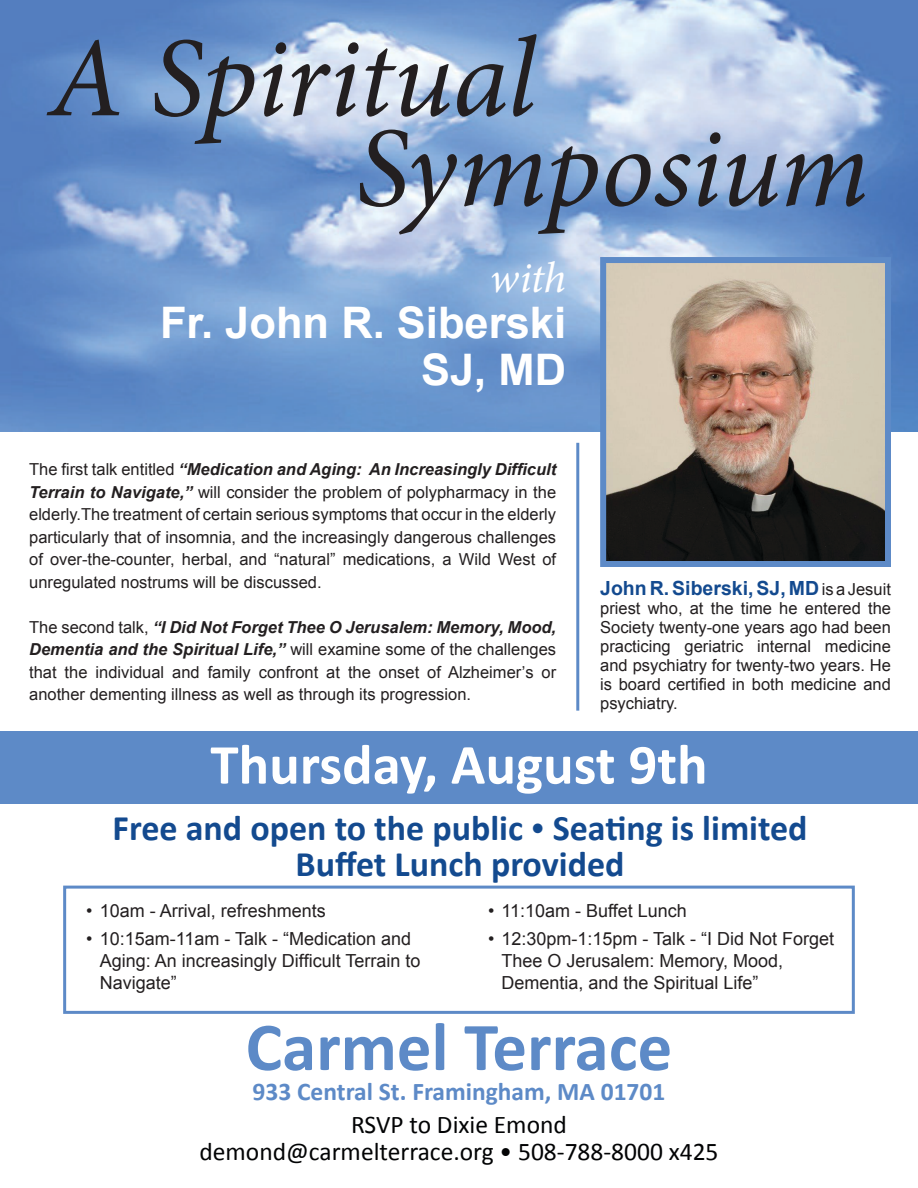
<style>
.page{position:relative;width:918px;height:1188px;background:#fff}
.page>*{position:absolute;margin:0;border:0;box-sizing:border-box;transform-origin:0 0}
.t1{font:italic 114px "Minion Pro";letter-spacing:-.01em;color:#231f20}
.t2{font:700 69px "Calibri";color:#5d8ac7}
.t3{font:700 57px "Calibri";color:#fff}
.t4{font:700 43.5px "Arial";color:#fff}
.t5{font:italic 43.5px "Minion Pro";color:#fff}
.t6{font:700 36px "Calibri";color:#134a8f}
.t7{font:25.5px "Calibri";color:#020304}
.t8{font:700 25.5px "Calibri";color:#5d8ac7}
.t9{font:700 19.5px "Arial";color:#134a8f}
.t10{font:18px/21.6px "Arial";color:#231f20}
.t11{font:16.5px/22.5px "Arial";color:#231f20;text-align:justify}
.s1{font-weight:700;font-style:italic}
.s2{font-weight:400;font-size:16.5px;color:#231f20}
.s3{font-size:27px}
</style>
<div class="page">
<img style="left:0;top:0;width:918px;height:432px">
<img style="left:607px;top:264px;width:277px;height:296px">
<div style="left:600px;top:257px;width:291px;height:310px;border:6px solid #5d8ac7"></div>
<hr style="left:576px;top:443px;width:3px;height:268px;background:#5d8ac7">
<div style="left:0;top:731px;width:918px;height:73px;background:#5d8ac7"></div>
<div style="left:63px;top:886px;width:792px;height:128px;border:3px solid #5d8ac7"></div>
<p class="t1" style="left:49px;top:1px;width:489px">A Spiritual</p>
<p class="t1" style="left:356px;top:91px;width:515px">Symposium</p>
<p class="t5" style="left:490px;top:248px;width:78px">with</p>
<p class="t4" style="left:160px;top:294px;width:408px">Fr. John R. Siberski</p>
<p class="t4" style="left:421px;top:341px;width:147px">SJ, MD</p>
<p class="t11" style="left:29px;top:458px;width:529px">The first talk entitled <span class="s1">“Medication and Aging: An Increasingly Difficult Terrain to Navigate,”</span> will consider the problem of polypharmacy in the elderly.The treatment of certain serious symptoms that occur in the elderly particularly that of insomnia, and the increasingly dangerous challenges of over-the-counter, herbal, and “natural” medications, a Wild West of unregulated nostrums will be discussed.</p>
<p class="t11" style="left:29px;top:616px;width:529px">The second talk, <span class="s1">“I Did Not Forget Thee O Jerusalem: Memory, Mood, Dementia and the Spiritual Life,”</span> will examine some of the challenges that the individual and family confront at the onset of Alzheimer’s or another dementing illness as well as through its progression.</p>
<p class="t9" style="left:600px;top:575px;width:292px">John R. Siberski, SJ, MD <span class="s2">is a Jesuit</span></p>
<p class="t11" style="left:600px;top:599px;width:292px;line-height:18.9px">priest who, at the time he entered the Society twenty-one years ago had been practicing geriatric internal medicine and psychiatry for twenty-two years. He is board certified in both medicine and psychiatry.</p>
<p class="t3" style="left:210px;top:728px;width:499px">Thursday, August 9th</p>
<p class="t6" style="left:113px;top:805px;width:697px">Free and open to the public <span class="s3">•</span> Seating is limited</p>
<p class="t6" style="left:296px;top:841px;width:330px">Buffet Lunch provided</p>
<p class="t10" style="left:86px;top:900px;width:241px">• 10am - Arrival, refreshments</p>
<p class="t10" style="left:100px;top:928px;width:322px;text-indent:-14px">• 10:15am-11am - Talk - “Medication and<br>Aging: An increasingly Difficult Terrain to<br>Navigate”</p>
<p class="t10" style="left:488px;top:900px;width:200px">• 11:10am - Buffet Lunch</p>
<p class="t10" style="left:502px;top:928px;width:334px;text-indent:-14px">• 12:30pm-1:15pm - Talk - “I Did Not Forget<br>Thee O Jerusalem: Memory, Mood,<br>Dementia, and the Spiritual Life”</p>
<p class="t2" style="left:246px;top:1003px;width:428px">Carmel Terrace</p>
<p class="t8" style="left:253px;top:1075px;width:414px">933 Central St. Framingham, MA 01701</p>
<p class="t7" style="left:351px;top:1109px;width:217px">RSVP to Dixie Emond</p>
<p class="t7" style="left:199px;top:1136px;width:521px">demond@carmelterrace.org • 508-788-8000 x425</p>
</div>
